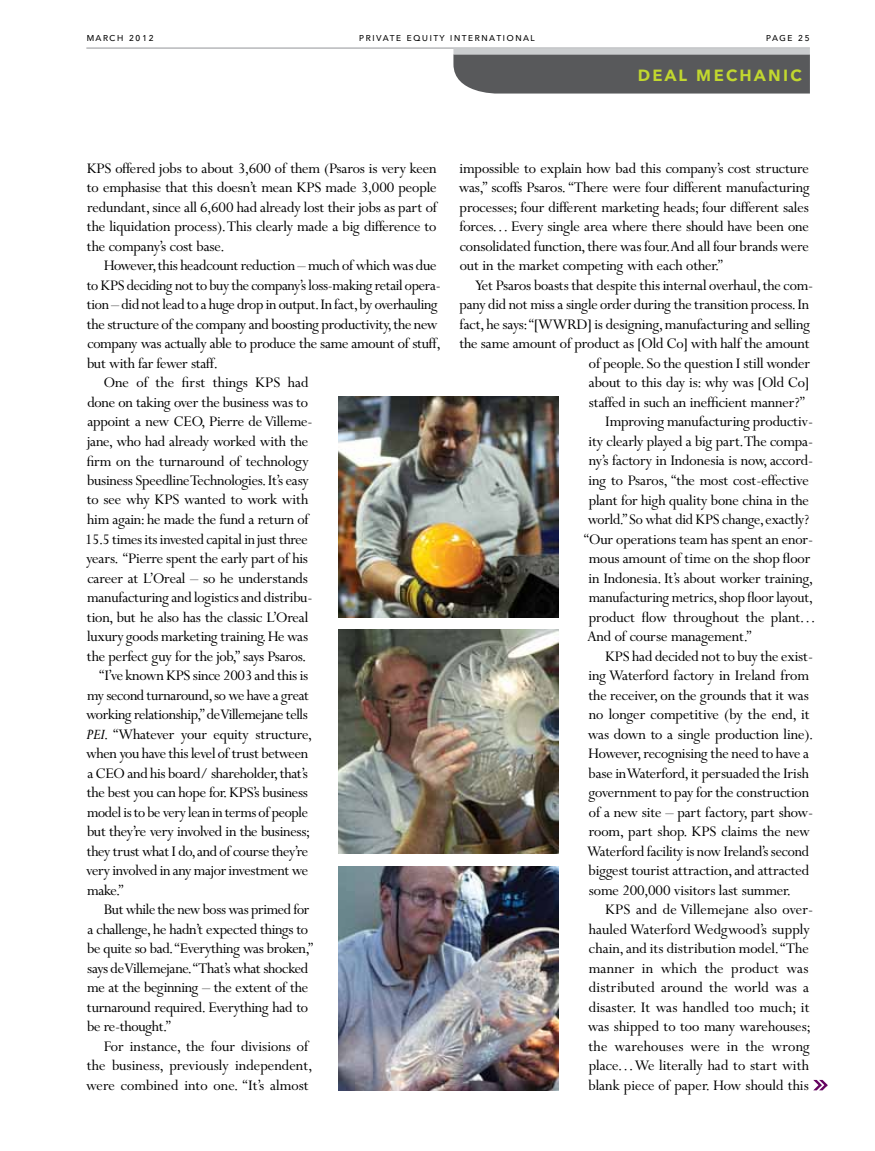
<style>
.page{position:relative;width:875px;height:1151px;background:#fff}
.page>*{position:absolute;margin:0;border:0;box-sizing:border-box;transform-origin:0 0}
.t1{font:600 21px "Avenir Next LT Pro";letter-spacing:.11em;color:#c1d72f}
.t2{font:16.5px/19.5px "Perpetua MT Pro";letter-spacing:-.015em;color:#000;text-align:justify}
.t3{font:16.5px "Perpetua MT Pro";letter-spacing:.01em;color:#000}
.t4{font:16.5px "Perpetua MT Pro";letter-spacing:.005em;color:#000}
.t5{font:11.25px "Avenir Next LT Pro";letter-spacing:.1em;color:#000}
.s1{font-style:italic}
</style>
<div class="page">
<hr style="left:86px;top:48px;width:723px;height:1px;background:#939598">
<svg style="left:813px;top:1079px;width:14px;height:11px"></svg>
<div style="left:453px;top:54px;width:356px;height:40px;background:#58595b"></div>
<div style="left:453px;top:48px;width:356px;height:6px;background:#cbcdcf"></div>
<img style="left:339px;top:397px;width:219px;height:221px">
<img style="left:339px;top:629px;width:219px;height:225px">
<img style="left:339px;top:866px;width:219px;height:224px">
<p class="t5" style="left:86px;top:31px;width:69px">march 2012</p>
<p class="t5" style="left:359px;top:31px;width:177px">private equity international</p>
<p class="t5" style="left:765px;top:31px;width:46px">page 25</p>
<p class="t1" style="left:637px;top:61px;width:165px">deal mechanic</p>
<p class="t2" style="left:87px;top:158px;width:352px">KPS offered jobs to about 3,600 of them (Psaros is very keen to emphasise that this doesn’t mean KPS made 3,000 people redundant, since all 6,600 had already lost their jobs as part of the liquidation process). This clearly made a big difference to the company’s cost base.</p>
<p class="t2" style="left:104px;top:256px;width:334px">However, this headcount reduction – much of which was due</p>
<p class="t2" style="left:87px;top:275px;width:355px">to KPS deciding not to buy the company’s loss-making retail opera-</p>
<p class="t2" style="left:87px;top:295px;width:352px">tion – did not lead to a huge drop in output. In fact, by overhauling</p>
<p class="t2" style="left:87px;top:314px;width:352px">the structure of the company and boosting productivity, the new</p>
<p class="t2" style="left:87px;top:334px;width:354px">company was actually able to produce the same amount of stuff,</p>
<p class="t2" style="left:87px;top:353px;width:132px">but with far fewer staff.</p>
<p class="t2" style="left:104px;top:373px;width:206px">One of the first things KPS had</p>
<p class="t2" style="left:87px;top:392px;width:222px">done on taking over the business was to</p>
<p class="t2" style="left:87px;top:412px;width:226px">appoint a new CEO, Pierre de Villeme-</p>
<p class="t2" style="left:87px;top:431px;width:222px">jane, who had already worked with the</p>
<p class="t2" style="left:87px;top:451px;width:224px">firm on the turnaround of technology</p>
<p class="t2" style="left:87px;top:470px;width:223px">business Speedline Technologies. It’s easy</p>
<p class="t2" style="left:87px;top:490px;width:223px">to see why KPS wanted to work with</p>
<p class="t2" style="left:87px;top:509px;width:223px">him again: he made the fund a return of</p>
<p class="t2" style="left:85px;top:529px;width:224px">15.5 times its invested capital in just three</p>
<p class="t2" style="left:86px;top:548px;width:223px">years. “Pierre spent the early part of his</p>
<p class="t2" style="left:87px;top:568px;width:222px">career at L’Oreal – so he understands</p>
<p class="t2" style="left:87px;top:587px;width:227px">manufacturing and logistics and distribu-</p>
<p class="t2" style="left:87px;top:607px;width:223px">tion, but he also has the classic L’Oreal</p>
<p class="t2" style="left:87px;top:626px;width:222px">luxury goods marketing training. He was</p>
<p class="t2" style="left:87px;top:646px;width:220px">the perfect guy for the job,” says Psaros.</p>
<p class="t2" style="left:99px;top:665px;width:210px">“I’ve known KPS since 2003 and this is</p>
<p class="t2" style="left:87px;top:685px;width:223px">my second turnaround, so we have a great</p>
<p class="t2" style="left:86px;top:704px;width:223px">working relationship,” de Villemejane tells</p>
<p class="t2" style="left:86px;top:724px;width:227px"><span class="s1">PEI</span>. “Whatever your equity structure,</p>
<p class="t2" style="left:86px;top:743px;width:223px">when you have this level of trust between</p>
<p class="t2" style="left:87px;top:763px;width:222px">a CEO and his board/ shareholder, that’s</p>
<p class="t2" style="left:87px;top:782px;width:222px">the best you can hope for. KPS’s business</p>
<p class="t2" style="left:87px;top:802px;width:222px">model is to be very lean in terms of people</p>
<p class="t2" style="left:87px;top:821px;width:224px">but they’re very involved in the business;</p>
<p class="t2" style="left:87px;top:841px;width:223px">they trust what I do, and of course they’re</p>
<p class="t2" style="left:86px;top:860px;width:223px">very involved in any major investment we</p>
<p class="t2" style="left:87px;top:880px;width:38px">make.”</p>
<p class="t2" style="left:104px;top:899px;width:207px">But while the new boss was primed for</p>
<p class="t2" style="left:87px;top:919px;width:222px">a challenge, he hadn’t expected things to</p>
<p class="t2" style="left:87px;top:938px;width:228px">be quite so bad. “Everything was broken,”</p>
<p class="t2" style="left:87px;top:958px;width:222px">says de Villemejane. “That’s what shocked</p>
<p class="t2" style="left:87px;top:977px;width:222px">me at the beginning – the extent of the</p>
<p class="t2" style="left:87px;top:997px;width:223px">turnaround required. Everything had to</p>
<p class="t2" style="left:87px;top:1016px;width:85px">be re-thought.”</p>
<p class="t2" style="left:104px;top:1036px;width:206px">For instance, the four divisions of</p>
<p class="t2" style="left:87px;top:1055px;width:227px">the business, previously independent,</p>
<p class="t2" style="left:86px;top:1075px;width:224px">were combined into one. “It’s almost</p>
<p class="t2" style="left:458px;top:158px;width:352px">impossible to explain how bad this company’s cost structure was,” scoffs Psaros. “There were four different manufacturing processes; four different marketing heads; four different sales forces… Every single area where there should have been one consolidated function, there was four. And all four brands were out in the market competing with each other.”</p>
<p class="t2" style="left:475px;top:275px;width:339px">Yet Psaros boasts that despite this internal overhaul, the com-</p>
<p class="t2" style="left:459px;top:295px;width:351px">pany did not miss a single order during the transition process. In</p>
<p class="t2" style="left:459px;top:314px;width:352px">fact, he says: “[WWRD] is designing, manufacturing and selling</p>
<p class="t2" style="left:459px;top:334px;width:352px">the same amount of product as [Old Co] with half the amount</p>
<p class="t2" style="left:588px;top:353px;width:223px">of people. So the question I still wonder</p>
<p class="t2" style="left:588px;top:373px;width:222px">about to this day is: why was [Old Co]</p>
<p class="t2" style="left:588px;top:392px;width:217px">staffed in such an inefficient manner?”</p>
<p class="t2" style="left:605px;top:412px;width:209px">Improving manufacturing productiv-</p>
<p class="t2" style="left:588px;top:431px;width:226px">ity clearly played a big part. The compa-</p>
<p class="t2" style="left:588px;top:451px;width:226px">ny’s factory in Indonesia is now, accord-</p>
<p class="t2" style="left:588px;top:470px;width:222px">ing to Psaros, “the most cost-effective</p>
<p class="t2" style="left:588px;top:490px;width:222px">plant for high quality bone china in the</p>
<p class="t2" style="left:587px;top:509px;width:223px">world.” So what did KPS change, exactly?</p>
<p class="t2" style="left:583px;top:529px;width:231px">“Our operations team has spent an enor-</p>
<p class="t2" style="left:588px;top:548px;width:223px">mous amount of time on the shop floor</p>
<p class="t2" style="left:588px;top:568px;width:226px">in Indonesia. It’s about worker training,</p>
<p class="t2" style="left:588px;top:587px;width:225px">manufacturing metrics, shop floor layout,</p>
<p class="t2" style="left:588px;top:607px;width:228px">product flow throughout the plant…</p>
<p class="t2" style="left:587px;top:626px;width:166px">And of course management.”</p>
<p class="t2" style="left:605px;top:646px;width:209px">KPS had decided not to buy the exist-</p>
<p class="t2" style="left:588px;top:665px;width:222px">ing Waterford factory in Ireland from</p>
<p class="t2" style="left:588px;top:685px;width:222px">the receiver, on the grounds that it was</p>
<p class="t2" style="left:588px;top:704px;width:222px">no longer competitive (by the end, it</p>
<p class="t2" style="left:587px;top:724px;width:226px">was down to a single production line).</p>
<p class="t2" style="left:588px;top:743px;width:222px">However, recognising the need to have a</p>
<p class="t2" style="left:588px;top:763px;width:221px">base in Waterford, it persuaded the Irish</p>
<p class="t2" style="left:588px;top:782px;width:222px">government to pay for the construction</p>
<p class="t2" style="left:588px;top:802px;width:226px">of a new site – part factory, part show-</p>
<p class="t2" style="left:588px;top:821px;width:223px">room, part shop. KPS claims the new</p>
<p class="t2" style="left:587px;top:841px;width:223px">Waterford facility is now Ireland’s second</p>
<p class="t2" style="left:588px;top:860px;width:222px">biggest tourist attraction, and attracted</p>
<p class="t2" style="left:588px;top:880px;width:203px">some 200,000 visitors last summer.</p>
<p class="t4" style="left:605px;top:900px;width:209px">KPS and de Villemejane also over-</p>
<p class="t2" style="left:588px;top:919px;width:222px">hauled Waterford Wedgwood’s supply</p>
<p class="t2" style="left:588px;top:938px;width:221px">chain, and its distribution model. “The</p>
<p class="t3" style="left:588px;top:958px;width:221px">manner in which the product was</p>
<p class="t3" style="left:588px;top:978px;width:222px">distributed around the world was a</p>
<p class="t4" style="left:588px;top:997px;width:222px">disaster. It was handled too much; it</p>
<p class="t2" style="left:587px;top:1016px;width:224px">was shipped to too many warehouses;</p>
<p class="t3" style="left:588px;top:1036px;width:223px">the warehouses were in the wrong</p>
<p class="t2" style="left:588px;top:1055px;width:222px">place… We literally had to start with</p>
<p class="t2" style="left:588px;top:1075px;width:222px">blank piece of paper. How should this</p>
</div>
